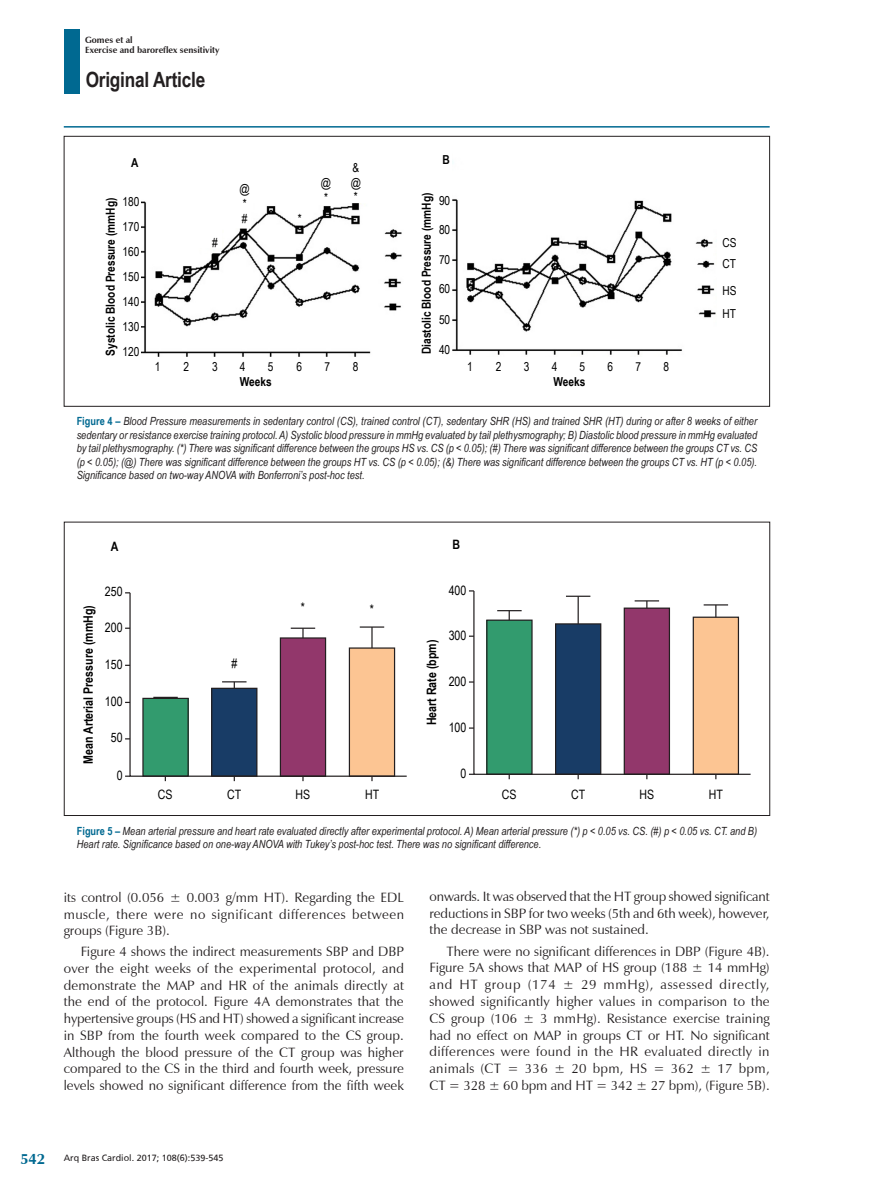
<style>
.page{position:relative;width:893px;height:1191px;background:#fff}
.page>*{position:absolute;margin:0;border:0;box-sizing:border-box;transform-origin:0 0}
.t1{font:700 21px "Arial Narrow";letter-spacing:-.01em;color:#231f20}
.t2{font:700 15px "Zapf Humanist 601 BT";color:#006991}
._01-TEXTO_BASICO{font:13.5px/16.6px "Zapf Humanist 601 BT";color:#231f20;text-align:justify}
.t3{font:12.9px "Arial Narrow";color:#000}
.t4{font:700 12.9px "Arial Narrow";color:#000}
.t5{font:700 12.3px "Arial Narrow";color:#000}
.t6{font:12.3px/24.9px "Arial Narrow";color:#000}
._06_-_LEGENDA_FIGURA{font:italic 11.25px/13.5px "Arial Narrow";color:#231f20;text-align:justify}
.t7{font:700 9px/10.8px "Zapf Humanist 601 BT";color:#231f20}
.t8{font:9px "Frutiger";color:#231f20}
.s1{font-weight:700;font-style:normal;color:#006991}
</style>
<div class="page">
<hr style="left:64px;top:126px;width:706px;height:2px;background:#006991">
<div style="left:64px;top:29px;width:16px;height:65px;background:#006991"></div>
<img style="left:141px;top:162px;width:575px;height:195px">
<div style="left:199px;top:223px;width:23px;height:24px;background:#fff"></div>
<div style="left:233px;top:181px;width:17px;height:47px;background:#fff"></div>
<div style="left:291px;top:198px;width:17px;height:23px;background:#fff"></div>
<div style="left:319px;top:175px;width:17px;height:30px;background:#fff"></div>
<div style="left:217px;top:157px;width:223px;height:45px;background:#fff"></div>
<div style="left:410px;top:145px;width:42px;height:244px;background:#fff"></div>
<div style="left:64px;top:136px;width:706px;height:270px;border:1px solid #231f20"></div>
<svg style="left:129px;top:592px;width:278px;height:185px"></svg>
<svg style="left:473px;top:590px;width:278px;height:185px"></svg>
<p class="t7" style="left:85px;top:34px;width:136px">Gomes et al<br>Exercise and baroreflex sensitivity</p>
<h1 class="t1" style="left:86px;top:64px;width:121px">Original Article</h1>
<p class="t5" style="left:131px;top:153px;width:9px">A</p>
<p class="t5" style="left:442px;top:150px;width:9px">B</p>
<p class="t6" style="left:351px;top:159px;width:12px;line-height:14.9px">&amp; @ *</p>
<p class="t6" style="left:321px;top:175px;width:12px;line-height:14.9px">@ *</p>
<p class="t6" style="left:240px;top:181px;width:12px;line-height:14.9px">@ * #</p>
<p class="t5" style="left:101px;top:356px;width:159px;rotate:-90deg">Systolic Blood Pressure (mmHg)</p>
<p class="t5" style="left:417px;top:354px;width:163px;rotate:-90deg">Diastolic Blood Pressure (mmHg)</p>
<p class="t5" style="left:240px;top:372px;width:33px">Weeks</p>
<p class="t5" style="left:553px;top:372px;width:33px">Weeks</p>
<p class="t6" style="left:439px;top:188px;width:13px">90</p>
<p class="t6" style="left:439px;top:216px;width:13px">80</p>
<p class="t6" style="left:439px;top:247px;width:13px">70</p>
<p class="t6" style="left:439px;top:276px;width:13px">60</p>
<p class="t6" style="left:439px;top:307px;width:13px">50</p>
<p class="t6" style="left:439px;top:336px;width:13px">40</p>
<p class="t6" style="left:122px;top:189px;width:18px;text-align:justify">180<br>170<br>160<br>150<br>140<br>130<br>120</p>
<p class="t6" style="left:298px;top:206px;width:5px">*</p>
<p class="t6" style="left:212px;top:230px;width:7px">#</p>
<p class="t6" style="left:155px;top:354px;width:7px">1</p>
<p class="t6" style="left:183px;top:354px;width:7px">2</p>
<p class="t6" style="left:212px;top:354px;width:7px">3</p>
<p class="t6" style="left:240px;top:354px;width:7px">4</p>
<p class="t6" style="left:268px;top:354px;width:7px">5</p>
<p class="t6" style="left:297px;top:354px;width:7px">6</p>
<p class="t6" style="left:324px;top:354px;width:7px">7</p>
<p class="t6" style="left:353px;top:354px;width:7px">8</p>
<p class="t6" style="left:467px;top:354px;width:7px">1</p>
<p class="t6" style="left:496px;top:354px;width:7px">2</p>
<p class="t6" style="left:524px;top:354px;width:7px">3</p>
<p class="t6" style="left:552px;top:354px;width:7px">4</p>
<p class="t6" style="left:580px;top:354px;width:7px">5</p>
<p class="t6" style="left:607px;top:354px;width:7px">6</p>
<p class="t6" style="left:635px;top:354px;width:7px">7</p>
<p class="t6" style="left:664px;top:354px;width:7px">8</p>
<p class="t6" style="left:722px;top:232px;width:16px;line-height:21px">CS<br>CT</p>
<p class="t6" style="left:722px;top:278px;width:16px;line-height:23.5px">HS<br>HT</p>
<p class="_06_-_LEGENDA_FIGURA" style="left:77px;top:414px;width:682px"><span class="s1">Figure 4 –</span> Blood Pressure measurements in sedentary control (CS), trained control (CT), sedentary SHR (HS) and trained SHR (HT) during or after 8 weeks of either sedentary or resistance exercise training protocol. A) Systolic blood pressure in mmHg evaluated by tail plethysmography; B) Diastolic blood pressure in mmHg evaluated by tail plethysmography. (*) There was significant difference between the groups HS vs. CS (p &lt; 0.05); (#) There was significant difference between the groups CT vs. CS (p &lt; 0.05); (@) There was significant difference between the groups HT vs. CS (p &lt; 0.05); (&amp;) There was significant difference between the groups CT vs. HT (p &lt; 0.05).<br>Significance based on two-way ANOVA with Bonferroni’s post-hoc test.</p>
<p class="t4" style="left:78px;top:763px;width:160px;rotate:-90deg">Mean Arterial Pressure (mmHg)</p>
<p class="t4" style="left:111px;top:537px;width:9px">A</p>
<p class="t4" style="left:452px;top:535px;width:9px">B</p>
<p class="t3" style="left:105px;top:582px;width:19px">250</p>
<p class="t3" style="left:105px;top:618px;width:19px">200</p>
<p class="t3" style="left:105px;top:655px;width:19px">150</p>
<p class="t3" style="left:105px;top:692px;width:19px">100</p>
<p class="t3" style="left:111px;top:728px;width:13px">50</p>
<p class="t3" style="left:117px;top:765px;width:7px">0</p>
<p class="t3" style="left:158px;top:784px;width:16px">CS</p>
<p class="t3" style="left:227px;top:784px;width:16px">CT</p>
<p class="t3" style="left:296px;top:784px;width:16px">HS</p>
<p class="t3" style="left:365px;top:784px;width:16px">HT</p>
<p class="t3" style="left:502px;top:784px;width:16px">CS</p>
<p class="t3" style="left:571px;top:784px;width:16px">CT</p>
<p class="t3" style="left:639px;top:784px;width:16px">HS</p>
<p class="t3" style="left:709px;top:784px;width:16px">HT</p>
<p class="t3" style="left:449px;top:580px;width:19px">400</p>
<p class="t3" style="left:449px;top:626px;width:19px">300</p>
<p class="t3" style="left:449px;top:671px;width:19px">200</p>
<p class="t3" style="left:449px;top:717px;width:19px">100</p>
<p class="t3" style="left:460px;top:764px;width:7px">0</p>
<p class="t3" style="left:301px;top:597px;width:6px">*</p>
<p class="t3" style="left:370px;top:600px;width:6px">*</p>
<p class="t4" style="left:422px;top:725px;width:87px;rotate:-90deg">Heart Rate (bpm)</p>
<p class="t3" style="left:231px;top:653px;width:7px">#</p>
<p class="_06_-_LEGENDA_FIGURA" style="left:77px;top:823px;width:682px"><span class="s1">Figure 5 –</span> Mean arterial pressure and heart rate evaluated directly after experimental protocol. A) Mean arterial pressure (*) p &lt; 0.05 vs. CS. (#) p &lt; 0.05 vs. CT. and B)<br>Heart rate. Significance based on one-way ANOVA with Tukey’s post-hoc test. There was no significant difference.</p>
<p class="_01-TEXTO_BASICO" style="left:64px;top:889px;width:342px">its control (0.056 ± 0.003 g/mm HT). Regarding the EDL muscle, there were no significant differences between groups (Figure 3B).</p>
<p class="_01-TEXTO_BASICO" style="left:64px;top:943px;width:342px;text-indent:17px">Figure 4 shows the indirect measurements SBP and DBP over the eight weeks of the experimental protocol, and demonstrate the MAP and HR of the animals directly at the end of the protocol. Figure 4A demonstrates that the hypertensive groups (HS and HT) showed a significant increase in SBP from the fourth week compared to the CS group.<br>Although the blood pressure of the CT group was higher compared to the CS in the third and fourth week, pressure levels showed no significant difference from the fifth week</p>
<p class="_01-TEXTO_BASICO" style="left:429px;top:887px;width:342px">onwards. It was observed that the HT group showed significant reductions in SBP for two weeks (5th and 6th week), however, the decrease in SBP was not sustained.</p>
<p class="_01-TEXTO_BASICO" style="left:429px;top:942px;width:342px;text-indent:17px">There were no significant differences in DBP (Figure 4B).<br>Figure 5A shows that MAP of HS group (188 ± 14 mmHg) and HT group (174 ± 29 mmHg), assessed directly, showed significantly higher values in comparison to the CS group (106 ± 3 mmHg). Resistance exercise training had no effect on MAP in groups CT or HT. No significant differences were found in the HR evaluated directly in animals (CT = 336 ± 20 bpm, HS = 362 ± 17 bpm, CT = 328 ± 60 bpm and HT = 342 ± 27 bpm), (Figure 5B).</p>
<p class="t2" style="left:20px;top:1149px;width:26px">542</p>
<p class="t8" style="left:64px;top:1153px;width:161px">Arq Bras Cardiol. 2017; 108(6):539-545</p>
</div>
